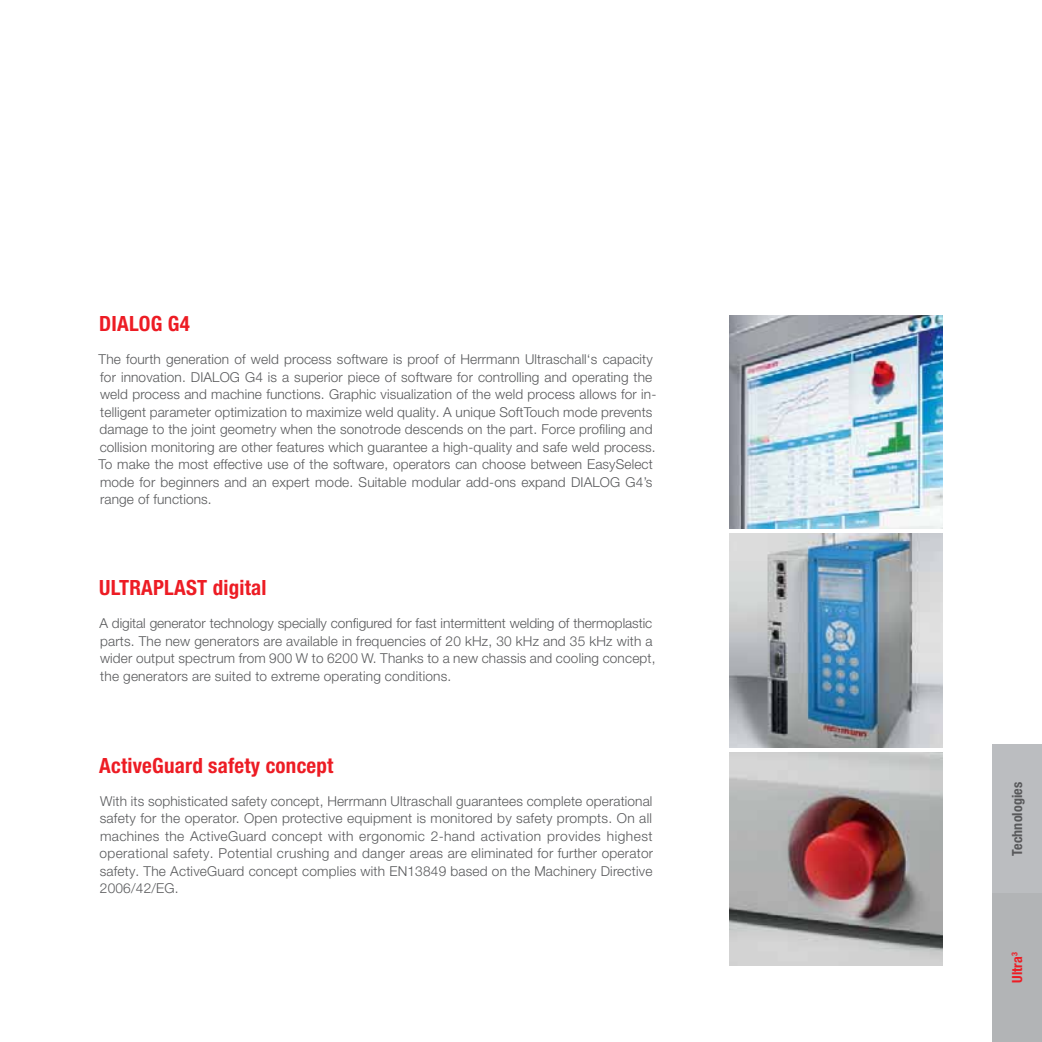
<style>
.page{position:relative;width:1042px;height:1042px;background:#fff}
.page>*{position:absolute;margin:0;border:0;box-sizing:border-box;transform-origin:0 0}
.t1{font:700 condensed 21px "Helvetica Neue LT Pro";letter-spacing:.01em;color:#ed1c24}
.t2{font:700 condensed 14px "Helvetica Neue LT Pro";letter-spacing:.01em;color:#58595b}
.t3{font:700 condensed 14px "Helvetica Neue LT Pro";letter-spacing:.01em;color:#ed1c24}
.t4{font:300 13.65px/17.5px "Helvetica Neue LT Pro";letter-spacing:.01em;color:#58595b}
</style>
<div class="page">
<img style="left:729px;top:534px;width:213px;height:213px">
<img style="left:729px;top:316px;width:213px;height:213px">
<img style="left:729px;top:752px;width:213px;height:213px">
<div style="left:992px;top:744px;width:50px;height:149px;background:#bbbdc0"></div>
<div style="left:992px;top:893px;width:50px;height:149px;background:#b2b4b6"></div>
<h1 class="t1" style="left:99px;top:316px;width:92px">DIALOG G4</h1>
<p class="t4" style="left:99px;top:352px;width:559px">The fourth generation of weld process software is proof of Herrmann Ultraschall‘s capacity for innovation. DIALOG G4 is a superior piece of software for controlling and operating the weld process and machine functions. Graphic visualization of the weld process allows for in&shy;telligent parameter optimization to maximize weld quality. A unique SoftTouch mode prevents damage to the joint geometry when the sonotrode descends on the part. Force profiling and collision monitoring are other features which guarantee a high-quality and safe weld process.<br>To make the most effective use of the software, operators can choose between EasySelect mode for beginners and an expert mode. Suitable modular add-ons expand DIALOG G4’s range of functions.</p>
<h1 class="t1" style="left:99px;top:580px;width:169px">ULTRAPLAST digital</h1>
<p class="t4" style="left:99px;top:616px;width:557px">A digital generator technology specially configured for fast intermittent welding of thermoplastic parts. The new generators are available in frequencies of 20 kHz, 30 kHz and 35 kHz with a wider output spectrum from 900 W to 6200 W. Thanks to a new chassis and cooling concept, the generators are suited to extreme operating conditions.</p>
<h1 class="t1" style="left:99px;top:758px;width:236px">ActiveGuard safety concept</h1>
<p class="t4" style="left:100px;top:794px;width:555px;text-align:justify">With its sophisticated safety concept, Herrmann Ultraschall guarantees complete operational safety for the operator. Open protective equipment is monitored by safety prompts. On all machines the ActiveGuard concept with ergonomic 2-hand activation provides highest operational safety. Potential crushing and danger areas are eliminated for further operator safety. The ActiveGuard concept complies with EN13849 based on the Machinery Directive 2006/42/EG.</p>
<p class="t2" style="left:1012px;top:856px;width:76px;rotate:-90deg">Technologies</p>
<p class="t3" style="left:1012px;top:983px;width:33px;rotate:-90deg">Ultra<sup>3</sup></p>
</div>
